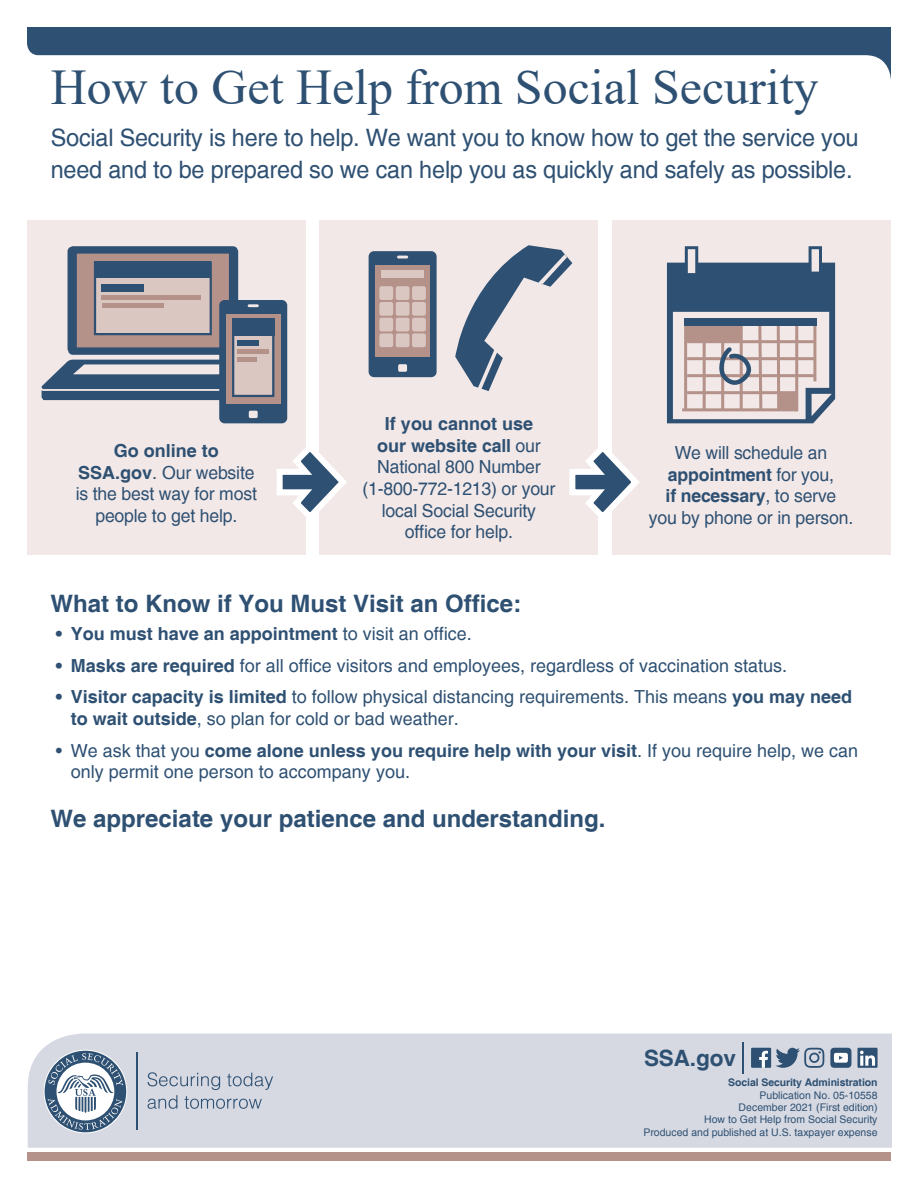
<style>
.page{position:relative;width:918px;height:1188px;background:#fff}
.page>*{position:absolute;margin:0;border:0;box-sizing:border-box;transform-origin:0 0}
.t1{font:49.95px "Times New Roman";color:#2e5072}
.t2{font:24px/31.5px "Helvetica";letter-spacing:-.01em;color:#2e5072}
.t3{font:700 24px "Helvetica";color:#2e5072}
.t4{font:700 22.5px "Helvetica";letter-spacing:-.005em;color:#2e5072}
.t5{font:18px/21.6px "Helvetica";color:#2e5072;text-align:center}
.t6{font:700 18px "Helvetica";color:#2e5072}
.t7{font:10.5px "Helvetica";color:#2e5072}
.t8{font:700 10.5px "Helvetica";letter-spacing:-.01em;color:#2e5072}
.s1{font-weight:700}
.s2{font-weight:400}
</style>
<div class="page">
<div style="left:319px;top:221px;width:279px;height:334px;background:#f2e8e7"></div>
<div style="left:27px;top:221px;width:279px;height:334px;background:#f2e8e7"></div>
<div style="left:27px;top:1153px;width:864px;height:8px;background:#b49189"></div>
<svg style="left:27px;top:27px;width:864px;height:53px;fill:#2e5072"></svg>
<div style="left:612px;top:221px;width:278px;height:334px;background:#f2e8e7"></div>
<div style="left:28px;top:1034px;width:864px;height:113px;background:#d6d9e2"></div>
<hr style="left:743px;top:1042px;width:1px;height:32px;background:#2e5072">
<div style="left:751px;top:1048px;width:20px;height:20px;background:#2e5072"></div>
<svg style="left:759px;top:1051px;width:9px;height:17px"></svg>
<svg style="left:775px;top:1048px;width:49px;height:20px"></svg>
<svg style="left:830px;top:1048px;width:21px;height:20px"></svg>
<div style="left:857px;top:1048px;width:21px;height:20px;background:#2e5072"></div>
<svg style="left:860px;top:1051px;width:15px;height:15px"></svg>
<svg style="left:148px;top:1072px;width:125px;height:37px;background:#bcc3d0"></svg>
<hr style="left:137px;top:1053px;width:1px;height:77px;background:#2e5072">
<div style="left:45px;top:1051px;width:81px;height:81px;background:#2e5072;border-radius:50%"></div>
<svg style="left:48px;top:1053px;width:75px;height:77px"></svg>
<svg style="left:455px;top:245px;width:117px;height:146px"></svg>
<svg style="left:277px;top:448px;width:70px;height:69px"></svg>
<svg style="left:569px;top:448px;width:70px;height:68px"></svg>
<svg style="left:667px;top:246px;width:168px;height:177px"></svg>
<div style="left:369px;top:251px;width:68px;height:126px;background:#2e5072;border-radius:5px"></div>
<div style="left:398px;top:364px;width:9px;height:8px;background:#f2e8e7;border-radius:2px"></div>
<svg style="left:397px;top:256px;width:11px;height:3px"></svg>
<div style="left:375px;top:265px;width:55px;height:92px;background:#b49189"></div>
<div style="left:379px;top:286px;width:14px;height:14px;background:#dbc7c2;border-radius:2px"></div>
<div style="left:396px;top:286px;width:14px;height:14px;background:#dbc7c2;border-radius:2px"></div>
<div style="left:412px;top:286px;width:14px;height:14px;background:#dbc7c2;border-radius:2px"></div>
<div style="left:379px;top:302px;width:14px;height:14px;background:#dbc7c2;border-radius:2px"></div>
<div style="left:396px;top:302px;width:14px;height:14px;background:#dbc7c2;border-radius:2px"></div>
<div style="left:412px;top:302px;width:14px;height:14px;background:#dbc7c2;border-radius:2px"></div>
<div style="left:379px;top:318px;width:14px;height:13px;background:#dbc7c2;border-radius:2px"></div>
<div style="left:396px;top:318px;width:14px;height:13px;background:#dbc7c2;border-radius:2px"></div>
<div style="left:412px;top:318px;width:14px;height:13px;background:#dbc7c2;border-radius:2px"></div>
<div style="left:379px;top:333px;width:14px;height:14px;background:#dbc7c2;border-radius:2px"></div>
<div style="left:396px;top:333px;width:14px;height:14px;background:#dbc7c2;border-radius:2px"></div>
<div style="left:412px;top:333px;width:14px;height:14px;background:#dbc7c2;border-radius:2px"></div>
<div style="left:381px;top:270px;width:43px;height:8px;background:#dbc7c2"></div>
<div style="left:219px;top:300px;width:68px;height:123px;background:#2e5072;border-radius:5px"></div>
<div style="left:249px;top:411px;width:9px;height:7px;background:#f2e8e7;border-radius:2px"></div>
<svg style="left:42px;top:246px;width:217px;height:154px"></svg>
<div style="left:226px;top:314px;width:55px;height:89px;background:#b49189"></div>
<div style="left:232px;top:319px;width:42px;height:78px;background:#dbc7c2;border:2px solid #2e5072"></div>
<div style="left:232px;top:319px;width:42px;height:17px;background:#2e5072"></div>
<div style="left:238px;top:340px;width:21px;height:6px;background:#2e5072"></div>
<hr style="left:238px;top:350px;width:31px;height:4px;background:#b49189">
<hr style="left:238px;top:358px;width:19px;height:4px;background:#b49189">
<h1 class="t1" style="left:51px;top:52px;width:769px">How to Get Help from Social Security</h1>
<p class="t2" style="left:51px;top:123px;width:809px">Social Security is here to help. We want you to know how to get the service you need and to be prepared so we can help you as quickly and safely as possible.</p>
<p class="t5" style="left:76px;top:441px;width:183px"><span class="s1">Go online to<br>SSA.gov</span>. Our website is the best way for most people to get help.</p>
<p class="t5" style="left:362px;top:414px;width:194px"><span class="s1">If you cannot use<br>our website call</span> our<br>National 800 Number (1-800-772-1213) or your local Social Security office for help.</p>
<p class="t5" style="left:649px;top:442px;width:206px">We will schedule an <span class="s1">appointment</span> for you,<br><span class="s1">if necessary</span>, to serve<br>you by phone or in person.</p>
<h2 class="t3" style="left:51px;top:589px;width:472px">What to Know if You Must Visit an Office:</h2>
<p class="t6" style="left:56px;top:623px;width:418px">• You must have an appointment <span class="s2">to visit an office.</span></p>
<p class="t5" style="left:56px;top:655px;width:733px"><span class="s1">• Masks are required</span> for all office visitors and employees, regardless of vaccination status.</p>
<p class="t5" style="left:71px;top:687px;width:783px;text-align:left;text-indent:-15px"><span class="s1">• Visitor capacity is limited</span> to follow physical distancing requirements. This means <span class="s1">you may need to wait outside</span>, so plan for cold or bad weather.</p>
<p class="t5" style="left:71px;top:740px;width:789px;text-align:left;text-indent:-15px">• We ask that you <span class="s1">come alone unless you require help with your visit</span>. If you require help, we can only permit one person to accompany you.</p>
<h2 class="t3" style="left:51px;top:804px;width:556px">We appreciate your patience and understanding.</h2>
<p class="t4" style="left:644px;top:1044px;width:93px">SSA.gov</p>
<p class="t8" style="left:728px;top:1076px;width:151px">Social Security Administration</p>
<p class="t7" style="left:760px;top:1089px;width:119px">Publication No. 05-10558</p>
<p class="t7" style="left:739px;top:1101px;width:140px">December 2021 (First edition)</p>
<p class="t7" style="left:704px;top:1114px;width:175px">How to Get Help from Social Security</p>
<p class="t7" style="left:643px;top:1126px;width:236px">Produced and published at U.S. taxpayer expense</p>
</div>
